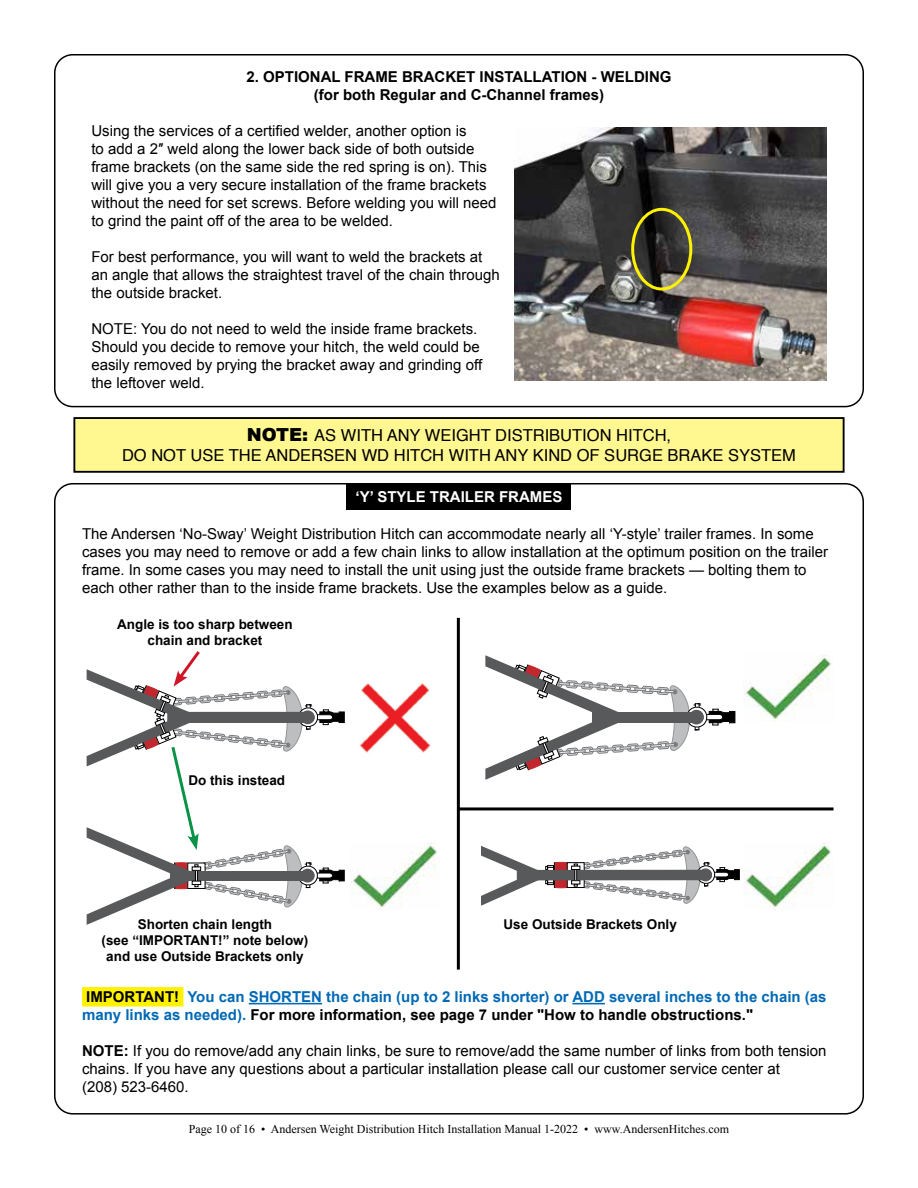
<style>
.page{position:relative;width:918px;height:1188px;background:#fff}
.page>*{position:absolute;margin:0;border:0;box-sizing:border-box;transform-origin:0 0}
.t1{font:16.5px/19.8px "Helvetica";color:#000;text-align:center}
.t2{font:15px/18px "Arial";color:#000}
.t3{font:700 15px/18px "Arial";color:#0069b5}
.t4{font:700 15px/18px "Arial";color:#000;text-align:center}
.t5{font:700 15px "Arial";color:#fff}
.t6{font:700 13.5px/16.2px "Arial";color:#000;text-align:center}
.t7{font:12px "Times New Roman";color:#000}
.s1{font-family:"Arial";font-weight:900;font-size:18px}
.s2{color:#000}
.s3{font-weight:700}
</style>
<div class="page">
<div style="left:54px;top:54px;width:810px;height:353px;border:2px solid #000;border-radius:18px"></div>
<img style="left:514px;top:127px;width:313px;height:253px">
<div style="left:347px;top:483px;width:224px;height:26px;background:#000"></div>
<svg style="left:485px;top:655px;width:251px;height:125px"></svg>
<svg style="left:481px;top:846px;width:259px;height:60px"></svg>
<img style="left:360px;top:683px;width:71px;height:70px">
<img style="left:351px;top:843px;width:87px;height:67px">
<img style="left:744px;top:654px;width:88px;height:66px">
<img style="left:744px;top:843px;width:88px;height:67px">
<hr style="left:457px;top:618px;width:3px;height:352px;background:#000">
<hr style="left:458px;top:807px;width:376px;height:3px;background:#000">
<svg style="left:86px;top:651px;width:259px;height:274px"></svg>
<div style="left:631px;top:208px;width:61px;height:83px;border:3px solid #fff200;border-radius:50%"></div>
<div style="left:82px;top:987px;width:101px;height:20px;background:#fff200"></div>
<hr style="left:249px;top:1003px;width:73px;height:1px;background:#0069b5">
<hr style="left:572px;top:1003px;width:33px;height:1px;background:#0069b5">
<div style="left:74px;top:418px;width:770px;height:54px;background:#fff78f"></div>
<div style="left:73px;top:417px;width:772px;height:56px;border:2px solid #000"></div>
<p class="t4" style="left:247px;top:69px;width:426px">2. OPTIONAL FRAME BRACKET INSTALLATION - WELDING (for both Regular and C-Channel frames)</p>
<p class="t2" style="left:91px;top:122px;width:407px">Using the services of a certified welder, another option is<br>to add a 2″ weld along the lower back side of both outside frame brackets (on the same side the red spring is on). This will give you a very secure installation of the frame brackets without the need for set screws. Before welding you will need to grind the paint off of the area to be welded.</p>
<p class="t2" style="left:91px;top:248px;width:410px">For best performance, you will want to weld the brackets at an angle that allows the straightest travel of the chain through the outside bracket.</p>
<p class="t2" style="left:91px;top:320px;width:392px">NOTE: You do not need to weld the inside frame brackets.<br>Should you decide to remove your hitch, the weld could be easily removed by prying the bracket away and grinding off the leftover weld.</p>
<p class="t1" style="left:122px;top:426px;width:675px"><span class="s1">NOTE:</span> AS WITH ANY WEIGHT DISTRIBUTION HITCH,<br>DO NOT USE THE ANDERSEN WD HITCH WITH ANY KIND OF SURGE BRAKE SYSTEM</p>
<p class="t5" style="left:356px;top:486px;width:208px">‘Y’ STYLE TRAILER FRAMES</p>
<p class="t2" style="left:82px;top:525px;width:748px">The Andersen ‘No-Sway’ Weight Distribution Hitch can accommodate nearly all ‘Y-style’ trailer frames. In some cases you may need to remove or add a few chain links to allow installation at the optimum position on the trailer frame. In some cases you may need to install the unit using just the outside frame brackets — bolting them to each other rather than to the inside frame brackets. Use the examples below as a guide.</p>
<p class="t6" style="left:117px;top:617px;width:177px">Angle is too sharp between chain and bracket</p>
<p class="t6" style="left:188px;top:773px;width:98px">Do this instead</p>
<p class="t6" style="left:138px;top:916px;width:136px">Shorten chain length</p>
<p class="t6" style="left:504px;top:916px;width:175px">Use Outside Brackets Only</p>
<p class="t6" style="left:102px;top:932px;width:208px">(see “IMPORTANT!” note below) and use Outside Brackets only</p>
<p class="t3" style="left:82px;top:988px;width:746px"><span class="s2">IMPORTANT!</span> You can SHORTEN the chain (up to 2 links shorter) or ADD several inches to the chain (as many links as needed). <span class="s2">For more information, see page 7 under "How to handle obstructions."</span></p>
<p class="t2" style="left:82px;top:1042px;width:746px"><span class="s3">NOTE:</span> If you do remove/add any chain links, be sure to remove/add the same number of links from both tension chains. If you have any questions about a particular installation please call our customer service center at<br>(208) 523-6460.</p>
<p class="t7" style="left:189px;top:1121px;width:542px">Page 10 of 16 • Andersen Weight Distribution Hitch Installation Manual 1-2022 • www.AndersenHitches.com</p>
</div>
